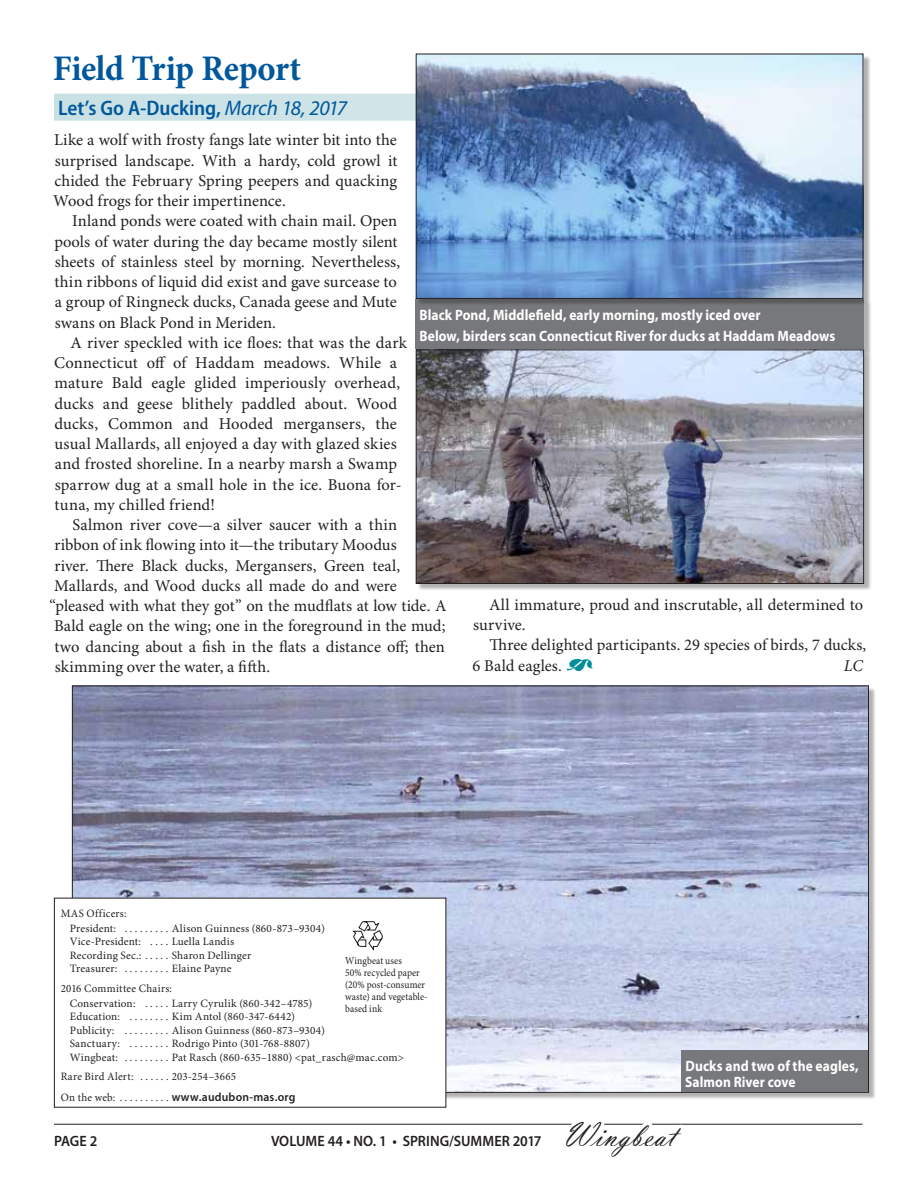
<style>
.page{position:relative;width:918px;height:1188px;background:#fff}
.page>*{position:absolute;margin:0;border:0;box-sizing:border-box;transform-origin:0 0}
.t1{font:700 36px "Minion Pro";letter-spacing:-.015em;color:#00579b;scale:.96 1}
.t2{font:36px "Vladimir Scr D";letter-spacing:.025em;color:#231f20;scale:.9 1}
.t3{font:600 semi-condensed 21px "Myriad Pro";letter-spacing:-.005em;color:#00579b}
.t4{font:16.5px/20.2px "Minion Pro";letter-spacing:.005em;color:#231f20}
.t5{font:italic 16.5px "Minion Pro";color:#231f20}
.t6{font:700 15px/21px "Myriad Pro";letter-spacing:.005em;color:#fff;scale:.9 1}
.t7{font:600 15px "Myriad Pro";color:#231f20;scale:.95 1}
.t8{font:600 12px "Myriad Pro";letter-spacing:.02em;color:#231f20}
.t9{font:11.25px/15px "Minion Pro";letter-spacing:.02em;color:#231f20;text-align:center}
.t10{font:10.5px/12px "Minion Pro";letter-spacing:.01em;color:#231f20;scale:.91 1}
.s1{font-weight:400;font-style:italic;font-stretch:normal}
.s2{font-family:"Type Embellishments One Let Plain";font-size:21px;color:#008d9a}
</style>
<div class="page">
<img style="left:74px;top:688px;width:793px;height:403px">
<div style="left:54px;top:94px;width:810px;height:27px;background:#cce2e6"></div>
<div style="left:416px;top:299px;width:448px;height:50px;background:#77787b"></div>
<div style="left:682px;top:1051px;width:186px;height:41px;background:#77787b"></div>
<div style="left:54px;top:898px;width:392px;height:209px;background:#fff"></div>
<svg style="left:352px;top:921px;width:31px;height:30px"></svg>
<div style="left:417px;top:55px;width:454px;height:251px;background:#231f20;opacity:.35"></div>
<img style="left:418px;top:56px;width:443px;height:241px">
<div style="left:416px;top:54px;width:447px;height:245px;border:1px solid #231f20"></div>
<div style="left:417px;top:351px;width:454px;height:240px;background:#231f20;opacity:.35"></div>
<img style="left:418px;top:351px;width:444px;height:231px">
<div style="left:416px;top:349px;width:448px;height:235px;border:1px solid #231f20"></div>
<hr style="left:54px;top:1124px;width:808px;height:1px;background:#231f20">
<svg style="left:559px;top:1077px;width:140px;height:48px"></svg>
<h1 class="t1" style="left:53px;top:47px;width:260px">Field Trip Report</h1>
<p class="t3" style="left:58px;top:96px;width:291px">Let’s Go A-Ducking, <span class="s1">March 18, 2017</span></p>
<p class="t4" style="left:53px;top:131px;width:346px;text-align:justify">Like a wolf with frosty fangs late winter bit into the surprised landscape. With a hardy, cold growl it chided the February Spring peepers and quacking Wood frogs for their impertinence.</p>
<p class="t4" style="left:54px;top:212px;width:347px;text-indent:18px">Inland ponds were coated with chain mail. Open pools of water during the day became mostly silent sheets of stainless steel by morning. Nevertheless, thin ribbons of liquid did exist and gave surcease to a group of Ringneck ducks, Canada geese and Mute swans on Black Pond in Meriden.</p>
<p class="t4" style="left:54px;top:333px;width:354px;text-indent:17px">A river speckled with ice floes: that was the dark Connecticut off of Haddam meadows. While a mature Bald eagle glided imperiously overhead, ducks and geese blithely paddled about. Wood ducks, Common and Hooded mergansers, the usual Mallards, all enjoyed a day with glazed skies and frosted shoreline. In a nearby marsh a Swamp sparrow dug at a small hole in the ice. Buona for&shy;tuna, my chilled friend!</p>
<p class="t4" style="left:72px;top:515px;width:326px">Salmon river cove—a silver saucer with a thin</p>
<p class="t4" style="left:54px;top:536px;width:344px">ribbon of ink flowing into it—the tributary Moodus</p>
<p class="t4" style="left:54px;top:556px;width:347px">river. There Black ducks, Mergansers, Green teal,</p>
<p class="t4" style="left:54px;top:576px;width:344px">Mallards, and Wood ducks all made do and were</p>
<p class="t4" style="left:49px;top:596px;width:399px">“pleased with what they got” on the mudflats at low tide. A</p>
<p class="t4" style="left:54px;top:617px;width:393px">Bald eagle on the wing; one in the foreground in the mud;</p>
<p class="t4" style="left:54px;top:637px;width:392px">two dancing about a fish in the flats a distance off; then</p>
<p class="t4" style="left:55px;top:657px;width:217px">skimming over the water, a fifth.</p>
<p class="t6" style="left:420px;top:303px;width:464px">Black Pond, Middlefield, early morning, mostly iced over<br>Below, birders scan Connecticut River for ducks at Haddam Meadows</p>
<p class="t4" style="left:473px;top:595px;width:392px;text-indent:16px">All immature, proud and inscrutable, all determined to survive.</p>
<p class="t4" style="left:473px;top:636px;width:395px;text-indent:17px">Three delighted participants. 29 species of birds, 7 ducks,<br>6 Bald eagles. <span class="s2">_</span></p>
<p class="t5" style="left:844px;top:656px;width:21px">LC</p>
<p class="t9" style="left:61px;top:906px;width:67px">MAS Officers:<br>President: ..........</p>
<p class="t9" style="left:172px;top:921px;width:155px">Alison Guinness (860-873–9304)</p>
<p class="t9" style="left:70px;top:934px;width:81px">Vice-President: .....</p>
<p class="t9" style="left:172px;top:934px;width:64px">Luella Landis</p>
<p class="t9" style="left:70px;top:948px;width:79px">Recording Sec.: .....</p>
<p class="t9" style="left:172px;top:948px;width:81px">Sharon Dellinger</p>
<p class="t9" style="left:70px;top:961px;width:54px">Treasurer: ..........</p>
<p class="t10" style="left:345px;top:955px;width:92px">Wingbeat uses<br>50% recycled paper (20% post-consumer waste) and vegetable&shy;based ink</p>
<p class="t9" style="left:61px;top:959px;width:172px;line-height:19.5px;text-align:left;text-indent:111px">Elaine Payne<br>2016 Committee Chairs:</p>
<p class="t9" style="left:70px;top:996px;width:75px">Conservation: ......</p>
<p class="t9" style="left:172px;top:996px;width:142px">Larry Cyrulik (860-342–4785)</p>
<p class="t9" style="left:70px;top:1009px;width:60px">Education: .........</p>
<p class="t9" style="left:172px;top:1009px;width:125px">Kim Antol (860-347-6442)</p>
<p class="t9" style="left:70px;top:1023px;width:54px">Publicity: ..........</p>
<p class="t9" style="left:172px;top:1023px;width:155px">Alison Guinness (860-873–9304)</p>
<p class="t9" style="left:70px;top:1036px;width:60px">Sanctuary: .........</p>
<p class="t9" style="left:172px;top:1036px;width:140px">Rodrigo Pinto (301-768-8807)</p>
<p class="t9" style="left:70px;top:1050px;width:59px">Wingbeat: .........</p>
<p class="t9" style="left:172px;top:1050px;width:234px">Pat Rasch (860-635–1880) &lt;pat_rasch@mac.com&gt;</p>
<p class="t9" style="left:61px;top:1069px;width:83px">Rare Bird Alert: ......</p>
<p class="t9" style="left:172px;top:1069px;width:66px">203-254–3665</p>
<p class="t9" style="left:61px;top:1090px;width:63px">On the web: ..........</p>
<p class="t8" style="left:172px;top:1090px;width:125px">www.audubon-mas.org</p>
<p class="t7" style="left:54px;top:1132px;width:47px">PAGE 2</p>
<p class="t7" style="left:271px;top:1132px;width:286px">VOLUME 44 • NO. 1 • SPRING/SUMMER 2017</p>
<p class="t6" style="left:685px;top:1057px;width:194px;line-height:16.5px">Ducks and two of the eagles,<br>Salmon River cove</p>
<h1 class="t2" style="left:563px;top:1113px;width:126px">Wingbeat</h1>
</div>
